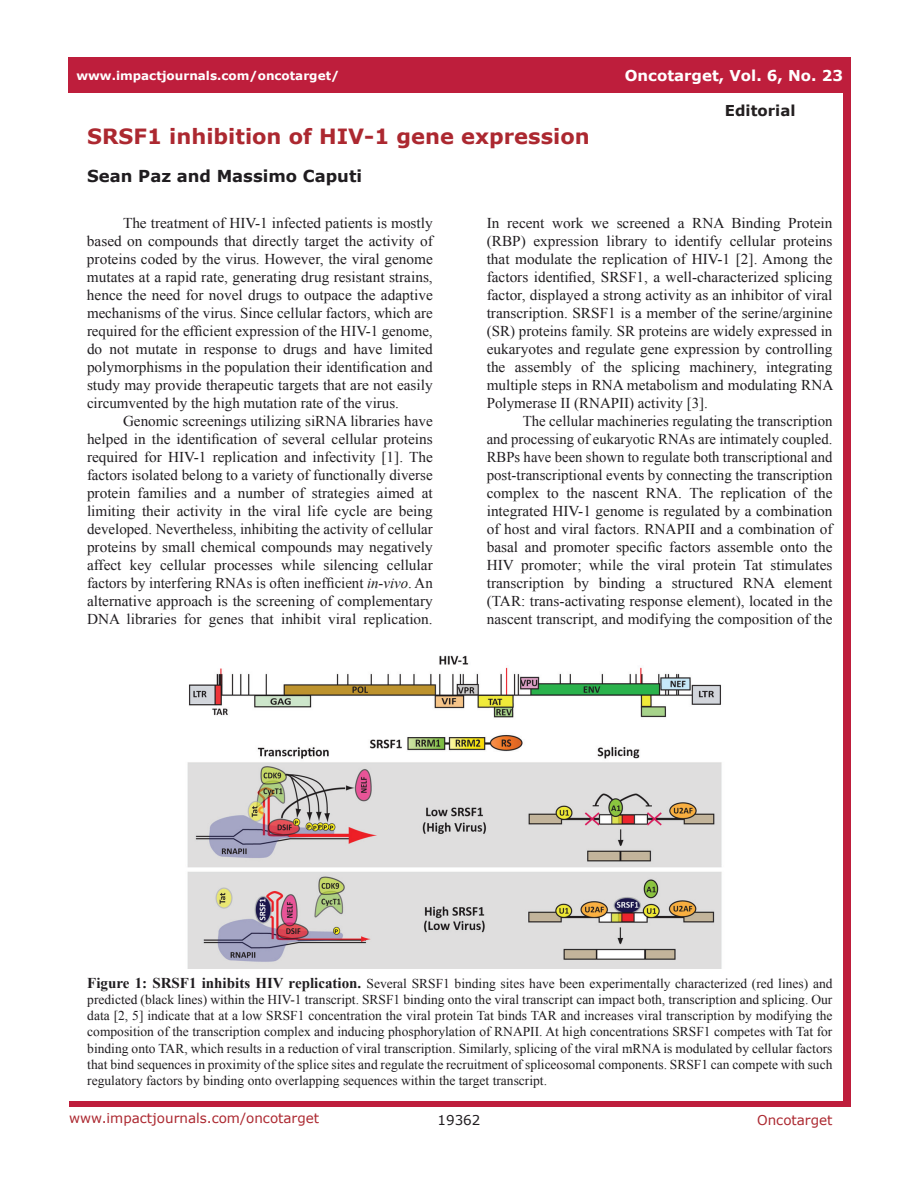
<style>
.page{position:relative;width:918px;height:1188px;background:#fff}
.page>*{position:absolute;margin:0;border:0;box-sizing:border-box;transform-origin:0 0}
.t1{font:700 21px "Verdana";color:#ac2830}
.t2{font:700 16.5px "Verdana";color:#201d20}
.t3{font:15px/18px "Times New Roman";color:#201d20;text-align:justify}
.t4{font:700 15px "Verdana";color:#fff}
.t5{font:700 15px "Verdana";color:#231f20}
.t6{font:13.5px/16.2px "Times New Roman";color:#201d20;text-align:justify}
.t7{font:13.5px "Verdana";color:#ac2830}
.t8{font:13.5px "Verdana";color:#201d20}
.t9{font:700 12px "Verdana";color:#fff}
.s1{font-style:italic}
.s2{font-weight:700;font-size:15px}
</style>
<div class="page">
<div style="left:69px;top:57px;width:781px;height:36px;background:#be1e3c"></div>
<img style="left:187px;top:655px;width:535px;height:314px">
<p class="t9" style="left:76px;top:67px;width:264px">www.impactjournals.com/oncotarget/</p>
<p class="t4" style="left:625px;top:65px;width:220px">Oncotarget, Vol. 6, No. 23</p>
<p class="t5" style="left:725px;top:100px;width:72px">Editorial</p>
<h1 class="t1" style="left:87px;top:122px;width:504px">SRSF1 inhibition of HIV-1 gene expression</h1>
<p class="t2" style="left:87px;top:164px;width:276px">Sean Paz and Massimo Caputi</p>
<p class="t3" style="left:87px;top:214px;width:347px;text-indent:36px">The treatment of HIV-1 infected patients is mostly based on compounds that directly target the activity of proteins coded by the virus. However, the viral genome mutates at a rapid rate, generating drug resistant strains, hence the need for novel drugs to outpace the adaptive mechanisms of the virus. Since cellular factors, which are required for the efficient expression of the HIV-1 genome, do not mutate in response to drugs and have limited polymorphisms in the population their identification and study may provide therapeutic targets that are not easily circumvented by the high mutation rate of the virus.</p>
<p class="t3" style="left:87px;top:412px;width:347px;text-indent:36px">Genomic screenings utilizing siRNA libraries have helped in the identification of several cellular proteins required for HIV-1 replication and infectivity [1]. The factors isolated belong to a variety of functionally diverse protein families and a number of strategies aimed at limiting their activity in the viral life cycle are being developed. Nevertheless, inhibiting the activity of cellular proteins by small chemical compounds may negatively affect key cellular processes while silencing cellular factors by interfering RNAs is often inefficient <span class="s1">in-vivo</span>. An alternative approach is the screening of complementary DNA libraries for genes that inhibit viral replication.</p>
<p class="t3" style="left:487px;top:214px;width:348px">In recent work we screened a RNA Binding Protein (RBP) expression library to identify cellular proteins that modulate the replication of HIV-1 [2]. Among the factors identified, SRSF1, a well-characterized splicing factor, displayed a strong activity as an inhibitor of viral transcription. SRSF1 is a member of the serine/arginine (SR) proteins family. SR proteins are widely expressed in eukaryotes and regulate gene expression by controlling the assembly of the splicing machinery, integrating multiple steps in RNA metabolism and modulating RNA Polymerase II (RNAPII) activity [3].</p>
<p class="t3" style="left:487px;top:412px;width:347px;text-indent:36px">The cellular machineries regulating the transcription and processing of eukaryotic RNAs are intimately coupled.<br>RBPs have been shown to regulate both transcriptional and post-transcriptional events by connecting the transcription complex to the nascent RNA. The replication of the integrated HIV-1 genome is regulated by a combination of host and viral factors. RNAPII and a combination of basal and promoter specific factors assemble onto the HIV promoter; while the viral protein Tat stimulates transcription by binding a structured RNA element (TAR: trans-activating response element), located in the nascent transcript, and modifying the composition of the</p>
<p class="t6" style="left:87px;top:975px;width:747px"><span class="s2">Figure 1: SRSF1 inhibits HIV replication.</span> Several SRSF1 binding sites have been experimentally characterized (red lines) and predicted (black lines) within the HIV-1 transcript. SRSF1 binding onto the viral transcript can impact both, transcription and splicing. Our data [2, 5] indicate that at a low SRSF1 concentration the viral protein Tat binds TAR and increases viral transcription by modifying the composition of the transcription complex and inducing phosphorylation of RNAPII. At high concentrations SRSF1 competes with Tat for binding onto TAR, which results in a reduction of viral transcription. Similarly, splicing of the viral mRNA is modulated by cellular factors that bind sequences in proximity of the splice sites and regulate the recruitment of spliceosomal components. SRSF1 can compete with such regulatory factors by binding onto overlapping sequences within the target transcript.</p>
<p class="t7" style="left:69px;top:1109px;width:252px">www.impactjournals.com/oncotarget</p>
<p class="t8" style="left:438px;top:1111px;width:44px">19362</p>
<p class="t7" style="left:757px;top:1111px;width:77px">Oncotarget</p>
</div>
